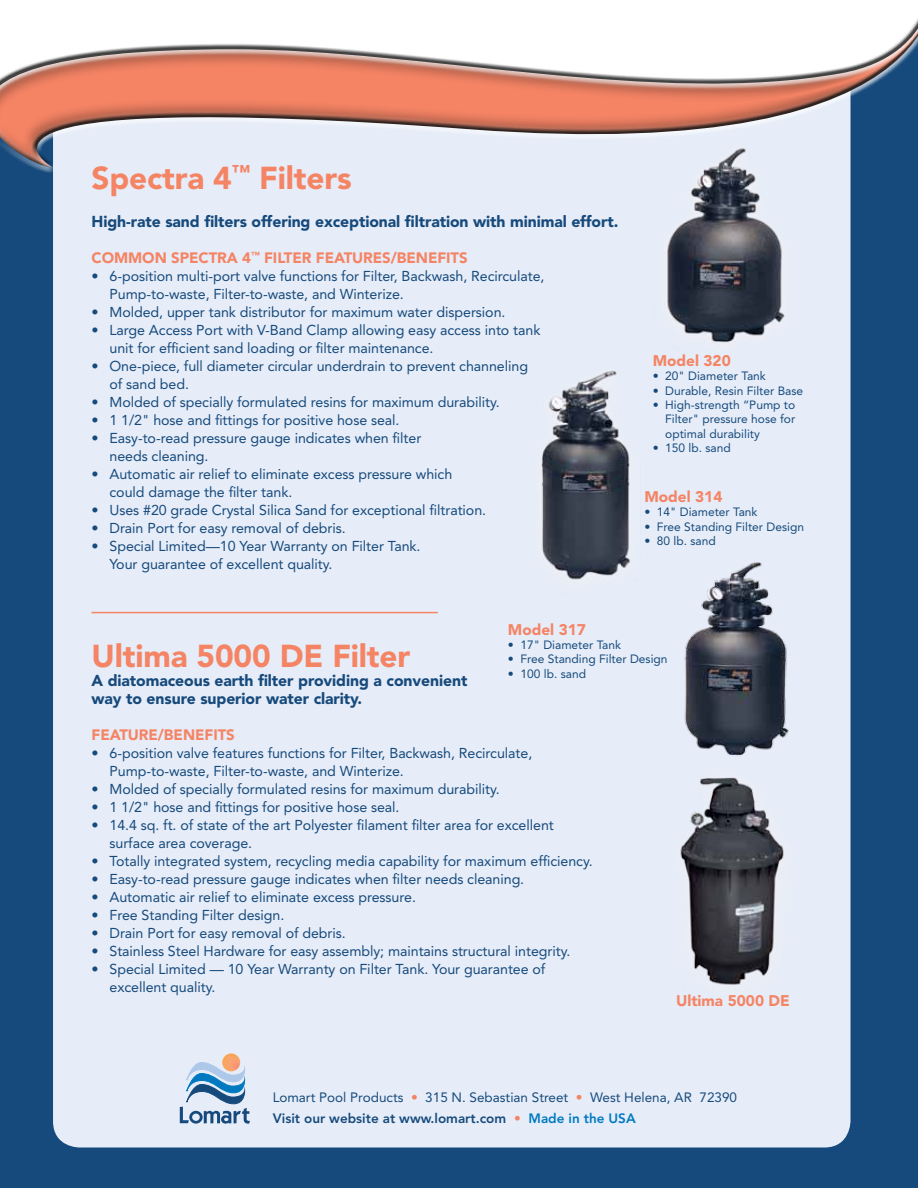
<style>
.page{position:relative;width:918px;height:1188px;background:#fff}
.page>*{position:absolute;margin:0;border:0;box-sizing:border-box;transform-origin:0 0}
.t1{font:900 31.5px "Avenir";letter-spacing:-.005em;color:#f58465}
.t2{font:900 15.75px/18.9px "Avenir";letter-spacing:-.005em;color:#174a7c}
.t3{font:900 15.3px "Avenir";color:#f58465}
.t4{font:900 15px "Avenir";letter-spacing:-.005em;color:#f58465}
.t5{font:14.25px/18px "Avenir";letter-spacing:-.005em;color:#174a7c}
.t6{font:13.5px/21px "Avenir";color:#174a7c}
.t7{font:12px/14.4px "Avenir";color:#174a7c;text-align:justify}
.s1{color:#f58465}
.s2{font-weight:800}
.s3{font-weight:800;color:#0079c1}
</style>
<div class="page">
<div style="left:0;top:180px;width:918px;height:1008px;background:#174a7c"></div>
<div style="left:53px;top:180px;width:798px;height:968px;background:#e6edf8"></div>
<div style="left:0;top:0;width:918px;height:180px;background:#fff;opacity:.75"></div>
<div style="left:0;top:0;width:918px;height:173px;background:#000;opacity:.75"></div>
<img style="left:637px;top:134px;width:179px;height:232px">
<img style="left:519px;top:358px;width:140px;height:239px">
<img style="left:667px;top:548px;width:153px;height:218px">
<img style="left:648px;top:766px;width:142px;height:237px">
<hr style="left:92px;top:612px;width:346px;height:1px;background:#f58465">
<svg style="left:222px;top:1053px;width:18px;height:18px"></svg>
<svg style="left:180px;top:1062px;width:70px;height:62px;background:#9fb9d2"></svg>
<h1 class="t1" style="left:92px;top:159px;width:262px">Spectra 4<sup>™</sup> Filters</h1>
<p class="t2" style="left:92px;top:212px;width:528px">High-rate sand filters offering exceptional filtration with minimal effort.</p>
<p class="t4" style="left:92px;top:248px;width:376px">Common Spectra 4<sup>™</sup> filter features/benefits</p>
<p class="t5" style="left:110px;top:267px;width:437px;text-indent:-18px">• 6-position multi-port valve functions for Filter, Backwash, Recirculate,<br>Pump-to-waste, Filter-to-waste, and Winterize.</p>
<p class="t5" style="left:92px;top:303px;width:415px">• Molded, upper tank distributor for maximum water dispersion.</p>
<p class="t5" style="left:110px;top:321px;width:433px;text-indent:-18px">• Large Access Port with V-Band Clamp allowing easy access into tank unit for efficient sand loading or filter maintenance.</p>
<p class="t5" style="left:110px;top:357px;width:420px;text-indent:-18px">• One-piece, full diameter circular underdrain to prevent channeling of sand bed.</p>
<p class="t5" style="left:92px;top:393px;width:410px">• Molded of specially formulated resins for maximum durability.</p>
<p class="t5" style="left:92px;top:411px;width:310px">• 1 1/2" hose and fittings for positive hose seal.</p>
<p class="t5" style="left:110px;top:429px;width:313px;text-indent:-18px">• Easy-to-read pressure gauge indicates when filter needs cleaning.</p>
<p class="t5" style="left:110px;top:465px;width:344px;text-indent:-18px">• Automatic air relief to eliminate excess pressure which could damage the filter tank.</p>
<p class="t5" style="left:92px;top:501px;width:396px">• Uses #20 grade Crystal Silica Sand for exceptional filtration.</p>
<p class="t5" style="left:92px;top:519px;width:256px">• Drain Port for easy removal of debris.</p>
<p class="t5" style="left:110px;top:537px;width:313px;text-indent:-18px">• Special Limited—10 Year Warranty on Filter Tank.<br>Your guarantee of excellent quality.</p>
<p class="t3" style="left:653px;top:351px;width:80px">Model 320</p>
<p class="t7" style="left:653px;top:369px;width:115px">• 20" Diameter Tank</p>
<p class="t7" style="left:653px;top:383px;width:152px">• Durable, Resin Filter Base</p>
<p class="t7" style="left:665px;top:398px;width:132px;text-indent:-13px">• High-strength “Pump to Filter" pressure hose for optimal durability</p>
<p class="t7" style="left:653px;top:441px;width:80px">• 150 lb. sand</p>
<p class="t3" style="left:644px;top:487px;width:80px">Model 314</p>
<p class="t7" style="left:644px;top:505px;width:115px">• 14" Diameter Tank</p>
<p class="t7" style="left:644px;top:519px;width:161px">• Free Standing Filter Design</p>
<p class="t7" style="left:644px;top:534px;width:73px">• 80 lb. sand</p>
<p class="t3" style="left:508px;top:620px;width:80px">Model 317</p>
<p class="t7" style="left:508px;top:638px;width:115px">• 17" Diameter Tank</p>
<p class="t7" style="left:508px;top:652px;width:161px">• Free Standing Filter Design</p>
<p class="t7" style="left:508px;top:666px;width:80px">• 100 lb. sand</p>
<h1 class="t1" style="left:92px;top:637px;width:320px">Ultima 5000 DE Filter</h1>
<p class="t2" style="left:92px;top:670px;width:377px">A diatomaceous earth filter providing a convenient way to ensure superior water clarity.</p>
<p class="t4" style="left:92px;top:725px;width:143px">Feature/Benefits</p>
<p class="t5" style="left:110px;top:744px;width:424px;text-indent:-18px">• 6-position valve features functions for Filter, Backwash, Recirculate,<br>Pump-to-waste, Filter-to-waste, and Winterize.</p>
<p class="t5" style="left:92px;top:780px;width:410px">• Molded of specially formulated resins for maximum durability.</p>
<p class="t5" style="left:92px;top:798px;width:310px">• 1 1/2" hose and fittings for positive hose seal.</p>
<p class="t5" style="left:110px;top:816px;width:446px;text-indent:-18px">• 14.4 sq. ft. of state of the art Polyester filament filter area for excellent surface area coverage.</p>
<p class="t5" style="left:92px;top:852px;width:503px">• Totally integrated system, recycling media capability for maximum efficiency.</p>
<p class="t5" style="left:92px;top:870px;width:434px">• Easy-to-read pressure gauge indicates when filter needs cleaning.</p>
<p class="t5" style="left:92px;top:888px;width:326px">• Automatic air relief to eliminate excess pressure.</p>
<p class="t5" style="left:92px;top:906px;width:194px">• Free Standing Filter design.</p>
<p class="t5" style="left:92px;top:924px;width:256px">• Drain Port for easy removal of debris.</p>
<p class="t5" style="left:92px;top:942px;width:480px">• Stainless Steel Hardware for easy assembly; maintains structural integrity.</p>
<p class="t5" style="left:110px;top:960px;width:437px;text-indent:-18px">• Special Limited — 10 Year Warranty on Filter Tank. Your guarantee of excellent quality.</p>
<p class="t3" style="left:676px;top:992px;width:113px">Ultima 5000 DE</p>
<p class="t6" style="left:273px;top:1086px;width:466px">Lomart Pool Products <span class="s1">•</span> 315 N. Sebastian Street <span class="s1">•</span> West Helena, AR 72390<br><span class="s2">Visit our website at www.lomart.com</span> <span class="s1">•</span> <span class="s3">Made in the USA</span></p>
</div>
